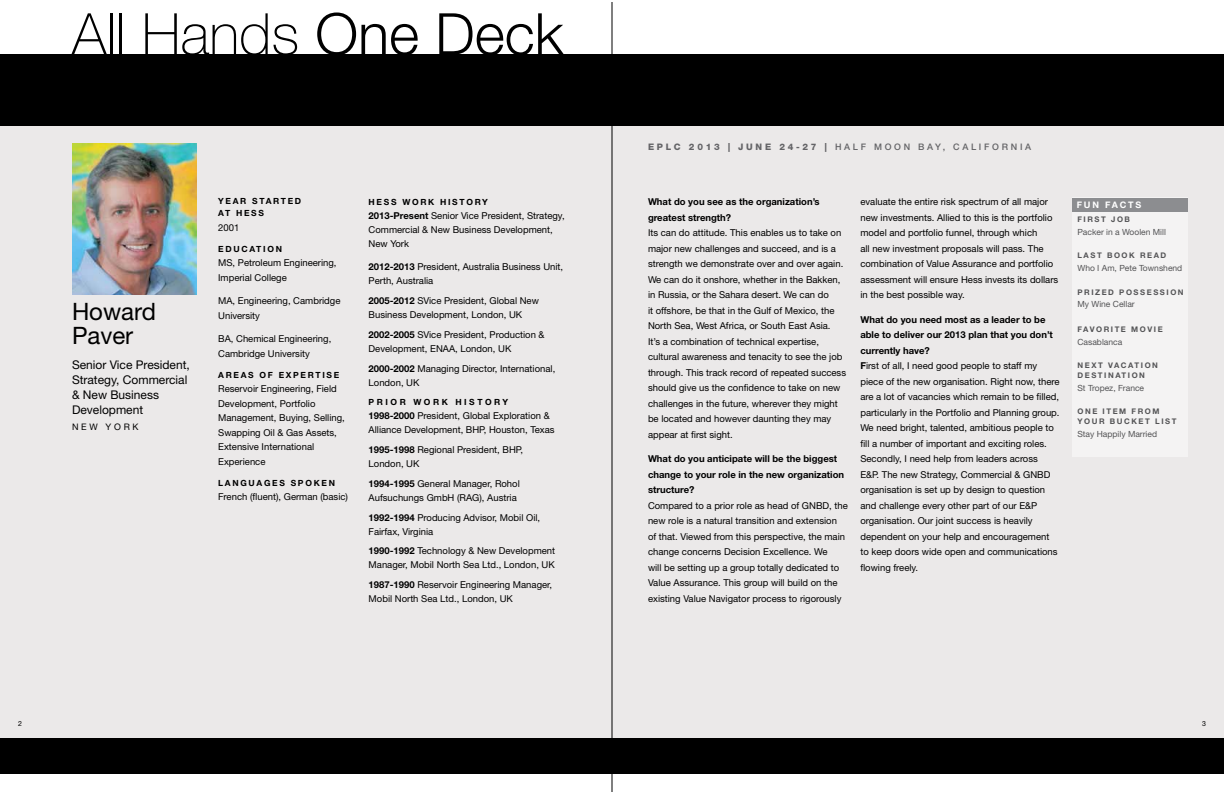
<style>
.page{position:relative;width:1224px;height:792px;background:#fff}
.page>*{position:absolute;margin:0;border:0;box-sizing:border-box;transform-origin:0 0}
.t1{font:100 57.8px "Helvetica Neue";color:#000}
.t2{font:24px/24px "Helvetica Neue";color:#000}
.t3{font:12px/15px "Helvetica Neue";color:#000}
.t4{font:9.5px/15.5px "Helvetica Neue";color:#000}
.t5{font:700 9.5px/15.5px "Helvetica Neue";color:#000}
.t6{font:500 9px "Helvetica Neue";letter-spacing:.3em;color:#6d6e71}
.t7{font:700 9px "Helvetica Neue";letter-spacing:.2em;color:#fff}
.t8{font:9px "Helvetica Neue";letter-spacing:.3em;color:#000}
.t9{font:8.5px "Helvetica Neue";color:#58595b}
.t10{font:700 8.5px/12px "Helvetica Neue";letter-spacing:.2em;color:#000}
.t11{font:700 8.5px "Helvetica Neue";letter-spacing:.3em;color:#000}
.t12{font:700 7.8px/10px "Helvetica Neue";letter-spacing:.2em;color:#58595b}
.t13{font:7px "Helvetica Neue";color:#000}
.s1{font-weight:300}
.s2{font-weight:700}
.s3{font-weight:800}
</style>
<div class="page">
<div style="left:0;top:80px;width:1224px;height:687px;background:#ebe9e9"></div>
<div style="left:1073px;top:198px;width:115px;height:259px;background:#f4f3f3"></div>
<div style="left:1073px;top:198px;width:115px;height:14px;background:#8c8d90"></div>
<div style="left:0;top:54px;width:1224px;height:72px;background:#000"></div>
<div style="left:0;top:738px;width:1224px;height:36px;background:#000"></div>
<hr style="left:612px;top:2px;width:1px;height:790px;background:#000">
<img style="left:72px;top:143px;width:124px;height:151px">
<h1 class="t1" style="left:72px;top:1px;width:493px">All Hands <span class="s1">One Deck</span></h1>
<h2 class="t2" style="left:72px;top:299px;width:85px">Howard<br>Paver</h2>
<p class="t3" style="left:72px;top:357px;width:119px">Senior Vice President,<br>Strategy, Commercial &amp; New Business<br>Development</p>
<p class="t8" style="left:72px;top:422px;width:68px">NEW YORK</p>
<p class="t10" style="left:218px;top:195px;width:85px">YEAR STARTED<br>AT HESS</p>
<p class="t4" style="left:218px;top:220px;width:23px">2001</p>
<p class="t10" style="left:218px;top:243px;width:62px">EDUCATION</p>
<p class="t4" style="left:218px;top:256px;width:120px;line-height:14.5px">MS, Petroleum Engineering,<br>Imperial College</p>
<p class="t4" style="left:218px;top:294px;width:124px;line-height:14.5px">MA, Engineering, Cambridge<br>University</p>
<p class="t4" style="left:218px;top:332px;width:115px;line-height:14.5px">BA, Chemical Engineering,<br>Cambridge University</p>
<p class="t10" style="left:218px;top:369px;width:119px">AREAS OF EXPERTISE</p>
<p class="t4" style="left:218px;top:382px;width:128px;line-height:14.5px">Reservoir Engineering, Field<br>Development, Portfolio<br>Management, Buying, Selling,<br>Swapping Oil &amp; Gas Assets,<br>Extensive International<br>Experience</p>
<p class="t10" style="left:218px;top:477px;width:115px">LANGUAGES SPOKEN</p>
<p class="t4" style="left:218px;top:489px;width:131px">French (fluent), German (basic)</p>
<p class="t10" style="left:369px;top:196px;width:121px">HESS WORK HISTORY</p>
<p class="t4" style="left:369px;top:209px;width:198px;line-height:14px"><span class="s2">2013-Present</span> Senior Vice President, Strategy,<br>Commercial &amp; New Business Development,<br>New York</p>
<p class="t4" style="left:369px;top:260px;width:196px;line-height:14px"><span class="s2">2012-2013</span> President, Australia Business Unit,<br>Perth, Australia</p>
<p class="t4" style="left:369px;top:294px;width:172px;line-height:14px"><span class="s2">2005-2012</span> SVice President, Global New<br>Business Development, London, UK</p>
<p class="t4" style="left:369px;top:327px;width:177px;line-height:14px"><span class="s2">2002-2005</span> SVice President, Production &amp;<br>Development, ENAA, London, UK</p>
<p class="t4" style="left:369px;top:361px;width:188px;line-height:14px"><span class="s2">2000-2002</span> Managing Director, International,<br>London, UK</p>
<p class="t11" style="left:369px;top:397px;width:141px">PRIOR WORK HISTORY</p>
<p class="t4" style="left:369px;top:409px;width:188px;line-height:14px"><span class="s2">1998-2000</span> President, Global Exploration &amp;<br>Alliance Development, BHP, Houston, Texas</p>
<p class="t4" style="left:369px;top:443px;width:156px;line-height:14px"><span class="s2">1995-1998</span> Regional President, BHP,<br>London, UK</p>
<p class="t4" style="left:369px;top:476px;width:153px;line-height:14px"><span class="s2">1994-1995</span> General Manager, Rohol<br>Aufsuchungs GmbH (RAG), Austria</p>
<p class="t4" style="left:369px;top:510px;width:173px;line-height:14px"><span class="s2">1992-1994</span> Producing Advisor, Mobil Oil,<br>Fairfax, Virginia</p>
<p class="t4" style="left:369px;top:544px;width:188px;line-height:14px"><span class="s2">1990-1992</span> Technology &amp; New Development<br>Manager, Mobil North Sea Ltd., London, UK</p>
<p class="t4" style="left:369px;top:578px;width:185px;line-height:14px"><span class="s2">1987-1990</span> Reservoir Engineering Manager,<br>Mobil North Sea Ltd., London, UK</p>
<p class="t6" style="left:648px;top:142px;width:385px"><span class="s3">EPLC 2013 | JUNE 24-27 |</span> HALF MOON BAY, CALIFORNIA</p>
<p class="t5" style="left:648px;top:194px;width:173px">What do you see as the organization’s greatest strength?</p>
<p class="t4" style="left:648px;top:225px;width:200px">Its can do attitude. This enables us to take on major new challenges and succeed, and is a strength we demonstrate over and over again.<br>We can do it onshore, whether in the Bakken, in Russia, or the Sahara desert. We can do<br>it offshore, be that in the Gulf of Mexico, the North Sea, West Africa, or South East Asia.<br>It’s a combination of technical expertise, cultural awareness and tenacity to see the job through. This track record of repeated success should give us the confidence to take on new challenges in the future, wherever they might be located and however daunting they may appear at first sight.</p>
<p class="t5" style="left:648px;top:451px;width:198px">What do you anticipate will be the biggest change to your role in the new organization structure?</p>
<p class="t4" style="left:648px;top:498px;width:201px">Compared to a prior role as head of GNBD, the new role is a natural transition and extension<br>of that. Viewed from this perspective, the main change concerns Decision Excellence. We<br>will be setting up a group totally dedicated to Value Assurance. This group will build on the existing Value Navigator process to rigorously</p>
<p class="t4" style="left:860px;top:194px;width:199px">evaluate the entire risk spectrum of all major new investments. Allied to this is the portfolio model and portfolio funnel, through which<br>all new investment proposals will pass. The combination of Value Assurance and portfolio assessment will ensure Hess invests its dollars in the best possible way.</p>
<p class="t4" style="left:860px;top:312px;width:201px"><span class="s2">What do you need most as a leader to be able to deliver our 2013 plan that you don’t currently have?<br>F</span>irst of all, I need good people to staff my piece of the new organisation. Right now, there are a lot of vacancies which remain to be filled, particularly in the Portfolio and Planning group.<br>We need bright, talented, ambitious people to fill a number of important and exciting roles.<br>Secondly, I need help from leaders across<br>E&amp;P. The new Strategy, Commercial &amp; GNBD organisation is set up by design to question and challenge every other part of our E&amp;P organisation. Our joint success is heavily dependent on your help and encouragement to keep doors wide open and communications flowing freely.</p>
<p class="t7" style="left:1077px;top:199px;width:66px">FUN FACTS</p>
<p class="t12" style="left:1077px;top:214px;width:54px">FIRST JOB</p>
<p class="t9" style="left:1077px;top:227px;width:90px">Packer in a Woolen Mill</p>
<p class="t12" style="left:1077px;top:250px;width:90px">LAST BOOK READ</p>
<p class="t9" style="left:1077px;top:263px;width:106px">Who I Am, Pete Townshend</p>
<p class="t12" style="left:1077px;top:287px;width:108px">PRIZED POSSESSION</p>
<p class="t9" style="left:1077px;top:299px;width:59px">My Wine Cellar</p>
<p class="t12" style="left:1077px;top:324px;width:87px">FAVORITE MOVIE</p>
<p class="t9" style="left:1077px;top:337px;width:46px">Casablanca</p>
<p class="t12" style="left:1077px;top:360px;width:82px">NEXT VACATION<br>DESTINATION</p>
<p class="t9" style="left:1077px;top:383px;width:68px">St Tropez, France</p>
<p class="t12" style="left:1077px;top:406px;width:101px">ONE ITEM FROM<br>YOUR BUCKET LIST</p>
<p class="t9" style="left:1077px;top:429px;width:81px">Stay Happily Married</p>
<p class="t13" style="left:18px;top:720px;width:5px">2</p>
<p class="t13" style="left:1202px;top:720px;width:5px">3</p>
</div>
